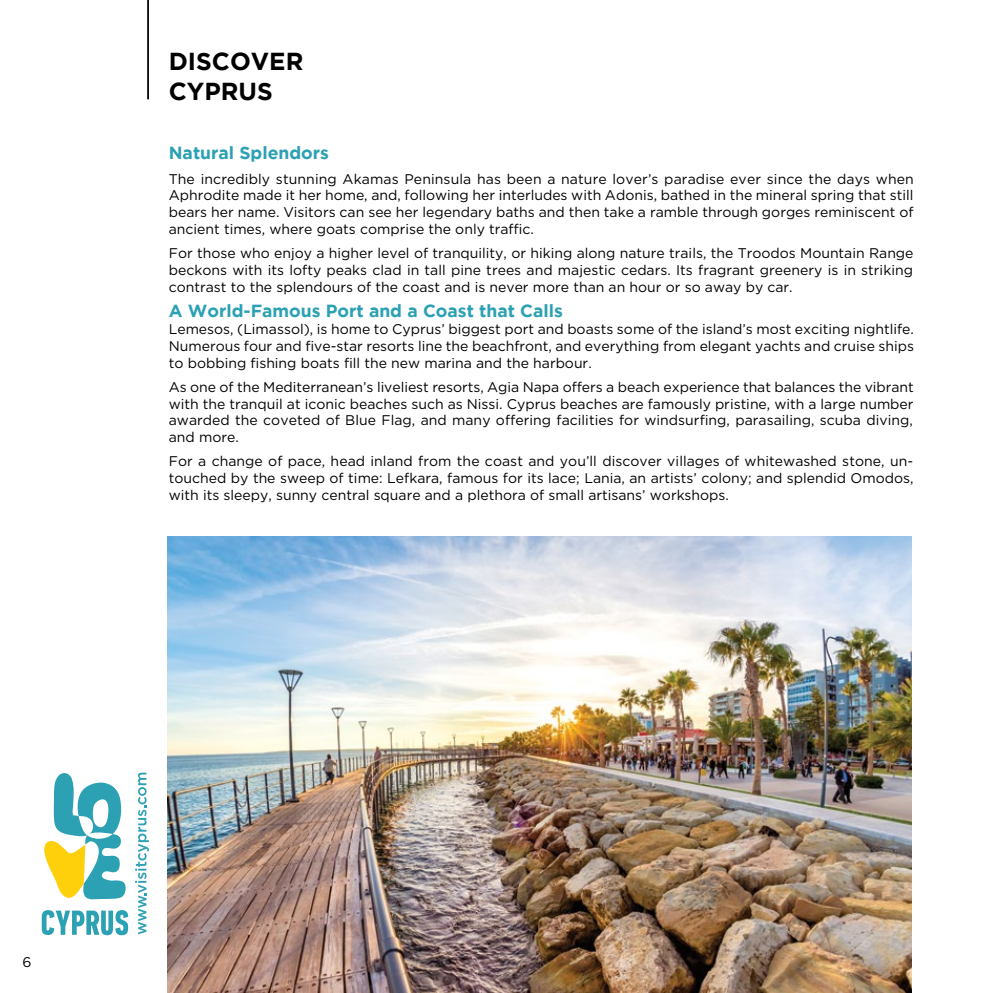
<style>
.page{position:relative;width:993px;height:993px;background:#fff}
.page>*{position:absolute;margin:0;border:0;box-sizing:border-box;transform-origin:0 0}
.t1{font:700 24.5px/29.4px "Gotham";color:#000}
.t2{font:700 17.5px "Gotham";color:#2ca1b3}
.t3{font:14px/16.8px "Gotham";color:#000;text-align:justify}
</style>
<div class="page">
<svg style="left:44px;top:773px;width:82px;height:126px"></svg>
<svg style="left:42px;top:910px;width:86px;height:24px"></svg>
<svg style="left:135px;top:772px;width:14px;height:162px"></svg>
<hr style="left:147px;top:0;width:2px;height:99px;background:#000">
<img style="left:167px;top:536px;width:744px;height:456px">
<h1 class="t1" style="left:169px;top:46px;width:136px">DISCOVER<br>CYPRUS</h1>
<p class="t2" style="left:169px;top:143px;width:162px">Natural Splendors</p>
<p class="t3" style="left:169px;top:170px;width:746px">The incredibly stunning Akamas Peninsula has been a nature lover’s paradise ever since the days when Aphrodite made it her home, and, following her interludes with Adonis, bathed in the mineral spring that still bears her name. Visitors can see her legendary baths and then take a ramble through gorges reminiscent of ancient times, where goats comprise the only traffic.</p>
<p class="t3" style="left:169px;top:244px;width:746px">For those who enjoy a higher level of tranquility, or hiking along nature trails, the Troodos Mountain Range beckons with its lofty peaks clad in tall pine trees and majestic cedars. Its fragrant greenery is in striking contrast to the splendours of the coast and is never more than an hour or so away by car.</p>
<p class="t2" style="left:169px;top:300px;width:395px">A World-Famous Port and a Coast that Calls</p>
<p class="t3" style="left:169px;top:320px;width:746px">Lemesos, (Limassol), is home to Cyprus’ biggest port and boasts some of the island’s most exciting nightlife.<br>Numerous four and five-star resorts line the beachfront, and everything from elegant yachts and cruise ships to bobbing fishing boats fill the new marina and the harbour.</p>
<p class="t3" style="left:169px;top:378px;width:746px">As one of the Mediterranean’s liveliest resorts, Agia Napa offers a beach experience that balances the vibrant with the tranquil at iconic beaches such as Nissi. Cyprus beaches are famously pristine, with a large number awarded the coveted of Blue Flag, and many offering facilities for windsurfing, parasailing, scuba diving, and more.</p>
<p class="t3" style="left:169px;top:452px;width:746px">For a change of pace, head inland from the coast and you’ll discover villages of whitewashed stone, un&shy;touched by the sweep of time: Lefkara, famous for its lace; Lania, an artists’ colony; and splendid Omodos, with its sleepy, sunny central square and a plethora of small artisans’ workshops.</p>
<p class="t3" style="left:22px;top:952px;width:11px">6</p>
</div>
